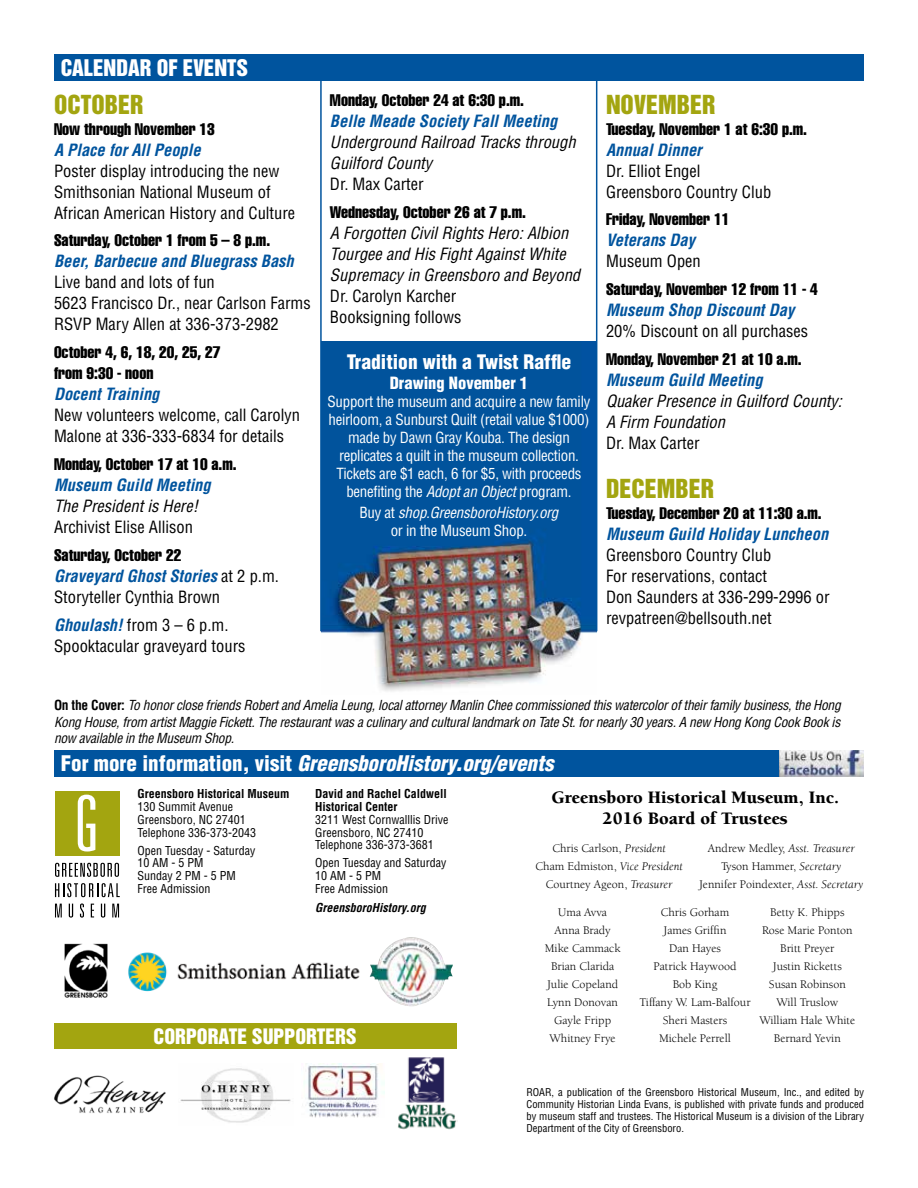
<style>
.page{position:relative;width:918px;height:1188px;background:#fff}
.page>*{position:absolute;margin:0;border:0;box-sizing:border-box;transform-origin:0 0}
.t1{font:24px "Helvetica Inserat LT Std";color:#a3a510}
.t2{font:italic 900 condensed 21px "Helvetica LT Std";color:#fff}
.t3{font:21px "Helvetica Inserat LT Std";color:#fff}
.t4{font:900 condensed 19.5px "Helvetica LT Std";color:#fff}
.t5{font:19.5px "Helvetica Inserat LT Std";color:#fff}
.t6{font:900 18px/21px "Berkeley";color:#000;text-align:center}
.t7{font:condensed 16.5px/21px "Helvetica LT Std";color:#000}
.t8{font:16.5px/21px "Helvetica LT Std Comp";color:#000}
.t9{font:italic condensed 16.5px/21px "Helvetica LT Std";color:#000}
.t10{font:italic 700 condensed 16.5px "Helvetica LT Std";color:#00549e}
.t11{font:900 condensed 16.5px "Helvetica LT Std";color:#fff}
.t12{font:condensed 15px/18px "Helvetica LT Std";letter-spacing:-.02em;color:#fff;text-align:center}
.t13{font:italic condensed 15px/18px "Helvetica LT Std";letter-spacing:-.02em;color:#fff;text-align:center}
.t14{font:italic condensed 13.5px/16.5px "Helvetica LT Std";letter-spacing:-.02em;color:#000;text-align:justify}
.t15{font:12px/18px "Berkeley";color:#000;text-align:center}
.t16{font:condensed 12px/12.8px "Helvetica LT Std";color:#000}
.t17{font:700 condensed 12px/12.8px "Helvetica LT Std";color:#000}
.t18{font:italic 700 condensed 12px "Helvetica LT Std";color:#000}
.t19{font:condensed 10.5px/12px "Helvetica LT Std";color:#000;text-align:justify}
.s1{font-weight:700;font-style:italic;color:#00549e}
.s2{font-style:italic}
.s3{font-style:normal}
.s4{font-weight:700;font-style:normal}
</style>
<div class="page">
<svg style="left:55px;top:863px;width:61px;height:14px"></svg>
<svg style="left:115px;top:863px;width:4px;height:14px"></svg>
<svg style="left:55px;top:883px;width:65px;height:14px"></svg>
<svg style="left:55px;top:904px;width:7px;height:13px"></svg>
<svg style="left:69px;top:904px;width:4px;height:14px"></svg>
<svg style="left:80px;top:904px;width:4px;height:14px"></svg>
<svg style="left:91px;top:904px;width:3px;height:13px"></svg>
<svg style="left:101px;top:904px;width:4px;height:14px"></svg>
<svg style="left:112px;top:904px;width:7px;height:13px"></svg>
<div style="left:55px;top:791px;width:64px;height:64px;background:#a3a510"></div>
<svg style="left:78px;top:795px;width:17px;height:57px"></svg>
<img style="left:64px;top:943px;width:44px;height:55px">
<div style="left:54px;top:750px;width:726px;height:27px;background:#00549e"></div>
<img style="left:780px;top:750px;width:84px;height:27px">
<div style="left:54px;top:1024px;width:402px;height:25px;background:#a3a510"></div>
<img style="left:370px;top:937px;width:83px;height:69px">
<img style="left:54px;top:1075px;width:112px;height:38px">
<img style="left:180px;top:1068px;width:111px;height:55px">
<img style="left:398px;top:1057px;width:60px;height:73px">
<div style="left:54px;top:54px;width:810px;height:27px;background:#00549e"></div>
<img style="left:128px;top:952px;width:232px;height:40px">
<img style="left:304px;top:1063px;width:81px;height:55px">
<img style="left:321px;top:341px;width:276px;height:350px">
<hr style="left:320px;top:80px;width:2px;height:551px;background:#00549e">
<hr style="left:596px;top:80px;width:1px;height:551px;background:#00549e">
<p class="t3" style="left:61px;top:55px;width:189px">CALENDAR OF EVENTS</p>
<h1 class="t1" style="left:54px;top:90px;width:91px">OCTOBER</h1>
<p class="t8" style="left:54px;top:118px;width:162px">Now through November 13</p>
<p class="t10" style="left:54px;top:139px;width:148px">A Place for All People</p>
<p class="t7" style="left:54px;top:160px;width:243px">Poster display introducing the new<br>Smithsonian National Museum of<br>African American History and Culture</p>
<p class="t8" style="left:54px;top:230px;width:218px">Saturday, October 1 from 5 – 8 p.m.</p>
<p class="t10" style="left:54px;top:251px;width:241px">Beer, Barbecue and Bluegrass Bash</p>
<p class="t7" style="left:54px;top:272px;width:258px">Live band and lots of fun<br>5623 Francisco Dr., near Carlson Farms<br>RSVP Mary Allen at 336-373-2982</p>
<p class="t8" style="left:54px;top:342px;width:168px">October 4, 6, 18, 20, 25, 27 from 9:30 - noon</p>
<p class="t10" style="left:54px;top:384px;width:107px">Docent Training</p>
<p class="t7" style="left:54px;top:405px;width:248px">New volunteers welcome, call Carolyn<br>Malone at 336-333-6834 for details</p>
<p class="t8" style="left:54px;top:453px;width:184px">Monday, October 17 at 10 a.m.</p>
<p class="t10" style="left:54px;top:475px;width:158px">Museum Guild Meeting</p>
<p class="t9" style="left:54px;top:496px;width:146px">The President is Here!</p>
<p class="t7" style="left:54px;top:516px;width:140px">Archivist Elise Allison</p>
<p class="t8" style="left:54px;top:544px;width:129px">Saturday, October 22</p>
<p class="t7" style="left:54px;top:565px;width:227px"><span class="s1">Graveyard Ghost Stories</span> at 2 p.m.<br>Storyteller Cynthia Brown</p>
<p class="t7" style="left:54px;top:614px;width:193px"><span class="s1">Ghoulash!</span> from 3 – 6 p.m.<br>Spooktacular graveyard tours</p>
<p class="t8" style="left:330px;top:90px;width:196px">Monday, October 24 at 6:30 p.m.</p>
<p class="t10" style="left:330px;top:111px;width:229px">Belle Meade Society Fall Meeting</p>
<p class="t9" style="left:330px;top:132px;width:247px">Underground Railroad Tracks through<br>Guilford County</p>
<p class="t7" style="left:330px;top:174px;width:95px">Dr. Max Carter</p>
<p class="t8" style="left:330px;top:202px;width:198px">Wednesday, October 26 at 7 p.m.</p>
<p class="t9" style="left:330px;top:223px;width:252px">A Forgotten Civil Rights Hero: Albion<br>Tourgee and His Fight Against White<br>Supremacy in Greensboro and Beyond</p>
<p class="t7" style="left:330px;top:286px;width:133px">Dr. Carolyn Karcher<br>Booksigning follows</p>
<p class="t4" style="left:347px;top:350px;width:226px">Tradition with a Twist Raffle</p>
<p class="t11" style="left:390px;top:372px;width:140px">Drawing November 1</p>
<p class="t12" style="left:328px;top:392px;width:264px">Support the museum and acquire a new family heirloom, a Sunburst Quilt (retail value $1000) made by Dawn Gray Kouba. The design replicates a quilt in the museum collection.<br>Tickets are $1 each, 6 for $5, with proceeds benefiting the <span class="s2">Adopt an Object</span> program.</p>
<p class="t13" style="left:360px;top:503px;width:200px"><span class="s3">Buy at</span> shop.GreensboroHistory.org <span class="s3">or in the Museum Shop.</span></p>
<h1 class="t1" style="left:606px;top:90px;width:111px">NOVEMBER</h1>
<p class="t8" style="left:606px;top:118px;width:203px">Tuesday, November 1 at 6:30 p.m.</p>
<p class="t10" style="left:606px;top:139px;width:97px">Annual Dinner</p>
<p class="t7" style="left:606px;top:160px;width:167px">Dr. Elliot Engel<br>Greensboro Country Club</p>
<p class="t8" style="left:606px;top:209px;width:125px">Friday, November 11</p>
<p class="t10" style="left:606px;top:230px;width:91px">Veterans Day</p>
<p class="t7" style="left:606px;top:251px;width:96px">Museum Open</p>
<p class="t8" style="left:606px;top:279px;width:213px">Saturday, November 12 from 11 - 4</p>
<p class="t10" style="left:606px;top:300px;width:190px">Museum Shop Discount Day</p>
<p class="t7" style="left:606px;top:321px;width:204px">20% Discount on all purchases</p>
<p class="t8" style="left:606px;top:348px;width:197px">Monday, November 21 at 10 a.m.</p>
<p class="t10" style="left:606px;top:370px;width:158px">Museum Guild Meeting</p>
<p class="t9" style="left:606px;top:391px;width:237px">Quaker Presence in Guilford County:<br>A Firm Foundation</p>
<p class="t7" style="left:606px;top:432px;width:95px">Dr. Max Carter</p>
<h1 class="t1" style="left:606px;top:474px;width:110px">DECEMBER</h1>
<p class="t8" style="left:606px;top:502px;width:217px">Tuesday, December 20 at 11:30 a.m.</p>
<p class="t10" style="left:606px;top:523px;width:224px">Museum Guild Holiday Luncheon</p>
<p class="t7" style="left:606px;top:544px;width:225px">Greensboro Country Club<br>For reservations, contact<br>Don Saunders at 336-299-2996 or revpatreen@bellsouth.net</p>
<p class="t14" style="left:54px;top:697px;width:788px"><span class="s4">On the Cover:</span> To honor close friends Robert and Amelia Leung, local attorney Manlin Chee commissioned this watercolor of their family business, the Hong Kong House, from artist Maggie Fickett. The restaurant was a culinary and cultural landmark on Tate St. for nearly 30 years. A new Hong Kong Cook Book is now available in the Museum Shop.</p>
<p class="t2" style="left:61px;top:750px;width:494px"><span class="s3">For more information, visit</span> GreensboroHistory.org/events</p>
<p class="t17" style="left:137px;top:788px;width:153px">Greensboro Historical Museum</p>
<p class="t16" style="left:137px;top:800px;width:120px">130 Summit Avenue<br>Greensboro, NC 27401<br>Telephone 336-373-2043</p>
<p class="t16" style="left:137px;top:844px;width:120px">Open Tuesday - Saturday<br>10 AM - 5 PM<br>Sunday 2 PM - 5 PM<br>Free Admission</p>
<p class="t17" style="left:315px;top:788px;width:133px">David and Rachel Caldwell<br>Historical Center</p>
<p class="t16" style="left:315px;top:813px;width:135px">3211 West Cornwalllis Drive<br>Greensboro, NC 27410<br>Telephone 336-373-3681</p>
<p class="t16" style="left:315px;top:857px;width:133px">Open Tuesday and Saturday<br>10 AM - 5 PM<br>Free Admission</p>
<p class="t18" style="left:315px;top:900px;width:112px">GreensboroHistory.org</p>
<p class="t5" style="left:154px;top:1025px;width:205px">CORPORATE SUPPORTERS</p>
<p class="t6" style="left:551px;top:787px;width:289px">Greensboro Historical Museum, Inc.<br>2016 Board of Trustees</p>
<p class="t15" style="left:536px;top:839px;width:149px">Chris Carlson, <span class="s2">President<br></span>Cham Edmiston, <span class="s2">Vice President<br></span>Courtney Ageon, <span class="s2">Treasurer</span></p>
<p class="t15" style="left:699px;top:839px;width:166px">Andrew Medley, <span class="s2">Asst. Treasurer<br></span>Tyson Hammer, <span class="s2">Secretary<br></span>Jennifer Poindexter, <span class="s2">Asst. Secretary</span></p>
<p class="t15" style="left:545px;top:903px;width:77px">Uma Avva<br>Anna Brady<br>Mike Cammack<br>Brian Clarida<br>Julie Copeland<br>Lynn Donovan<br>Gayle Fripp<br>Whitney Frye</p>
<p class="t15" style="left:639px;top:903px;width:113px">Chris Gorham<br>James Griffin<br>Dan Hayes<br>Patrick Haywood<br>Bob King<br>Tiffany W. Lam-Balfour<br>Sheri Masters<br>Michele Perrell</p>
<p class="t15" style="left:759px;top:903px;width:97px">Betty K. Phipps<br>Rose Marie Ponton<br>Britt Preyer<br>Justin Ricketts<br>Susan Robinson<br>Will Truslow<br>William Hale White<br>Bernard Yevin</p>
<p class="t19" style="left:526px;top:1087px;width:339px">ROAR, a publication of the Greensboro Historical Museum, Inc., and edited by Community Historian Linda Evans, is published with private funds and produced by museum staff and trustees. The Historical Museum is a division of the Library Department of the City of Greensboro.</p>
</div>
